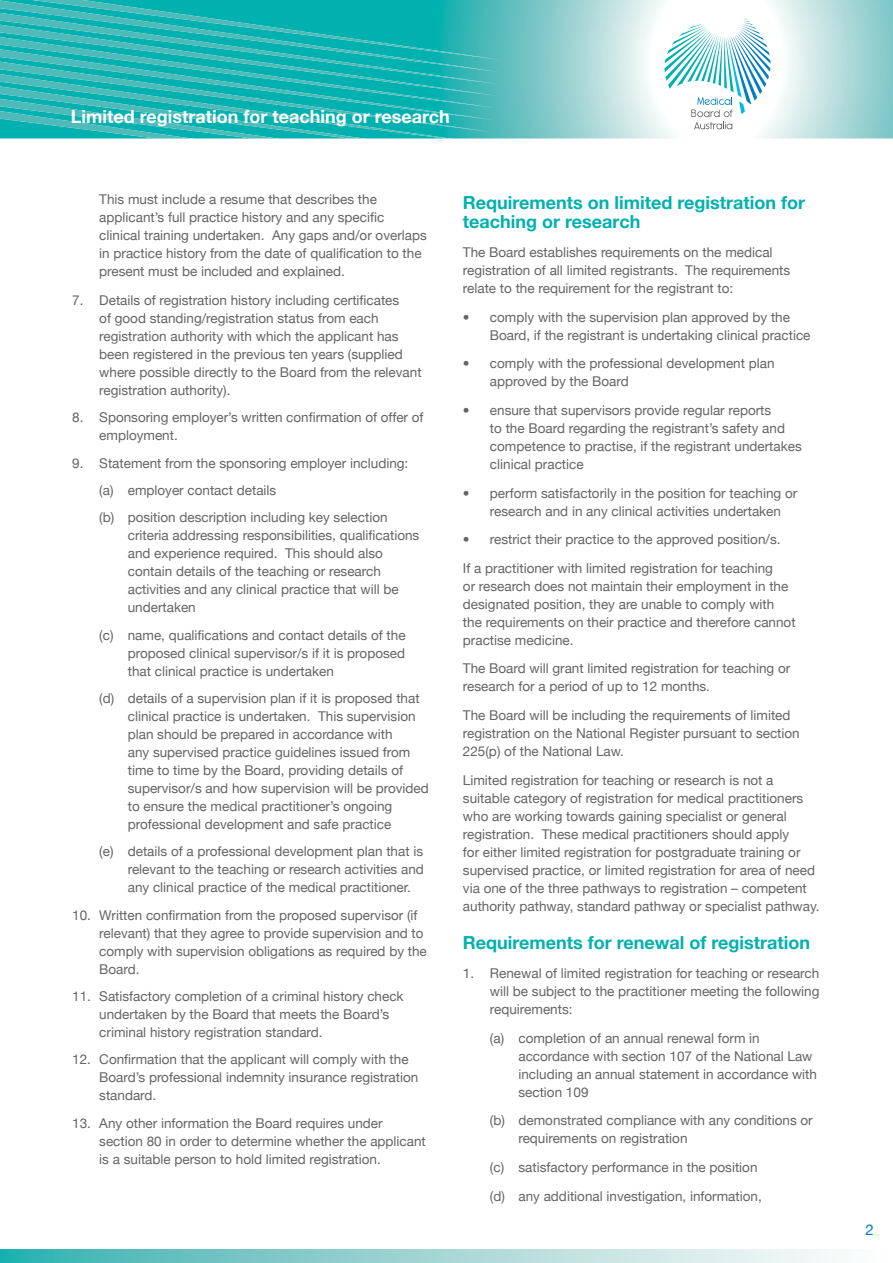
<style>
.page{position:relative;width:893px;height:1263px;background:#fff}
.page>*{position:absolute;margin:0;border:0;box-sizing:border-box;transform-origin:0 0}
.t1{font:700 18px/19.5px "Helvetica Neue";color:#00b1b0}
.t2{font:700 18px "Helvetica Neue";color:#fff}
.t3{font:15px "Helvetica Neue";color:#007dc3}
.t4{font:13.5px/18px "Helvetica Neue";color:#636466}
</style>
<div class="page">
<svg style="left:502px;top:0;width:391px;height:138px"></svg>
<svg style="left:0;top:0;width:502px;height:139px;background:#22b6b4"></svg>
<svg style="left:0;top:1249px;width:834px;height:14px;background:#9ad4d4"></svg>
<svg style="left:664px;top:19px;width:106px;height:110px"></svg>
<h1 class="t2" style="left:71px;top:105px;width:380px">Limited registration for teaching or research</h1>
<p class="t4" style="left:99px;top:190px;width:329px">This must include a resume that describes the applicant’s full practice history and any specific clinical training undertaken. Any gaps and/or overlaps in practice history from the date of qualification to the present must be included and explained.</p>
<p class="t4" style="left:99px;top:291px;width:324px;text-indent:-27px">7. Details of registration history including certificates<br>of good standing/registration status from each registration authority with which the applicant has been registered in the previous ten years (supplied where possible directly to the Board from the relevant registration authority).</p>
<p class="t4" style="left:99px;top:408px;width:326px;text-indent:-27px">8. Sponsoring employer’s written confirmation of offer of employment.</p>
<p class="t4" style="left:99px;top:449px;width:311px;line-height:27.3px;text-indent:-27px">9. Statement from the sponsoring employer including: (a) employer contact details<br>(b) position description including key selection</p>
<p class="t4" style="left:128px;top:526px;width:293px">criteria addressing responsibilities, qualifications and experience required. This should also contain details of the teaching or research activities and any clinical practice that will be undertaken</p>
<p class="t4" style="left:128px;top:626px;width:279px;text-align:justify;text-indent:-28px">(c) name, qualifications and contact details of the proposed clinical supervisor/s if it is proposed that clinical practice is undertaken</p>
<p class="t4" style="left:128px;top:689px;width:303px;text-indent:-28px">(d) details of a supervision plan if it is proposed that clinical practice is undertaken. This supervision plan should be prepared in accordance with<br>any supervised practice guidelines issued from time to time by the Board, providing details of supervisor/s and how supervision will be provided to ensure the medical practitioner’s ongoing professional development and safe practice</p>
<p class="t4" style="left:128px;top:842px;width:298px;text-align:justify;text-indent:-28px">(e) details of a professional development plan that is relevant to the teaching or research activities and any clinical practice of the medical practitioner.</p>
<p class="t4" style="left:99px;top:906px;width:329px;text-indent:-27px">10. Written confirmation from the proposed supervisor (if relevant) that they agree to provide supervision and to comply with supervision obligations as required by the Board.</p>
<p class="t4" style="left:99px;top:987px;width:306px;text-indent:-27px">11. Satisfactory completion of a criminal history check undertaken by the Board that meets the Board’s criminal history registration standard.</p>
<p class="t4" style="left:99px;top:1050px;width:321px;text-indent:-27px">12. Confirmation that the applicant will comply with the<br>Board’s professional indemnity insurance registration standard.</p>
<p class="t4" style="left:99px;top:1114px;width:328px;text-indent:-27px">13. Any other information the Board requires under section 80 in order to determine whether the applicant is a suitable person to hold limited registration.</p>
<h1 class="t1" style="left:463px;top:192px;width:344px">Requirements on limited registration for teaching or research</h1>
<p class="t4" style="left:463px;top:243px;width:329px">The Board establishes requirements on the medical registration of all limited registrants. The requirements relate to the requirement for the registrant to:</p>
<p class="t4" style="left:490px;top:308px;width:322px;text-indent:-27px">• comply with the supervision plan approved by the<br>Board, if the registrant is undertaking clinical practice</p>
<p class="t4" style="left:490px;top:354px;width:286px;text-indent:-27px">• comply with the professional development plan approved by the Board</p>
<p class="t4" style="left:490px;top:401px;width:313px;text-indent:-27px">• ensure that supervisors provide regular reports<br>to the Board regarding the registrant’s safety and competence to practise, if the registrant undertakes clinical practice</p>
<p class="t4" style="left:490px;top:484px;width:309px;text-indent:-27px">• perform satisfactorily in the position for teaching or research and in any clinical activities undertaken</p>
<p class="t4" style="left:463px;top:525px;width:319px;line-height:28.7px">• restrict their practice to the approved position/s.<br>If a practitioner with limited registration for teaching</p>
<p class="t4" style="left:463px;top:577px;width:334px">or research does not maintain their employment in the designated position, they are unable to comply with the requirements on their practice and therefore cannot practise medicine.</p>
<p class="t4" style="left:463px;top:659px;width:329px">The Board will grant limited registration for teaching or research for a period of up to 12 months.</p>
<p class="t4" style="left:463px;top:706px;width:338px">The Board will be including the requirements of limited registration on the National Register pursuant to section<br>225(p) of the National Law.</p>
<p class="t4" style="left:463px;top:771px;width:358px">Limited registration for teaching or research is not a suitable category of registration for medical practitioners who are working towards gaining specialist or general registration. These medical practitioners should apply<br>for either limited registration for postgraduate training or supervised practice, or limited registration for area of need via one of the three pathways to registration – competent authority pathway, standard pathway or specialist pathway.</p>
<h1 class="t1" style="left:463px;top:933px;width:349px">Requirements for renewal of registration</h1>
<p class="t4" style="left:490px;top:964px;width:331px;text-align:justify;text-indent:-27px">1. Renewal of limited registration for teaching or research will be subject to the practitioner meeting the following requirements:</p>
<p class="t4" style="left:518px;top:1029px;width:300px;text-indent:-28px">(a) completion of an annual renewal form in accordance with section 107 of the National Law including an annual statement in accordance with section 109</p>
<p class="t4" style="left:518px;top:1111px;width:296px;text-indent:-28px">(b) demonstrated compliance with any conditions or requirements on registration</p>
<p class="t4" style="left:490px;top:1153px;width:273px;line-height:28.7px">(c) satisfactory performance in the position (d) any additional investigation, information,</p>
<p class="t3" style="left:865px;top:1220px;width:10px">2</p>
</div>
